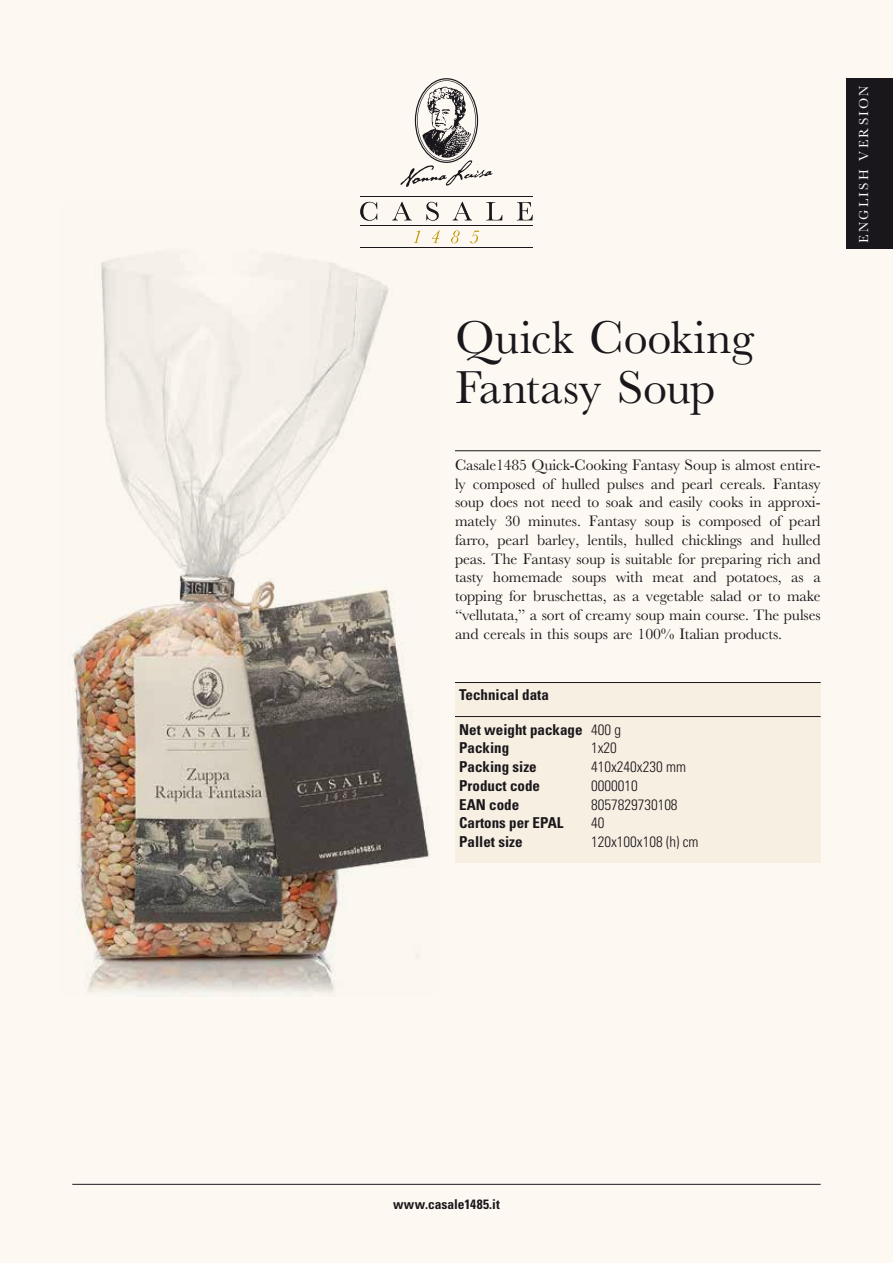
<style>
.page{position:relative;width:893px;height:1263px;background:#fdf9f2}
.page>*{position:absolute;margin:0;border:0;box-sizing:border-box;transform-origin:0 0}
.t1{font:48px/50.1px "M Baskerville";letter-spacing:-.005em;color:#1a171c}
.t2{font:15.75px/18.8px "M Baskerville";letter-spacing:-.01em;color:#1a171c;text-align:justify}
.t3{font:700 condensed 15px/18.8px "Univers";color:#1a171c}
.t4{font:300 condensed 15px "Univers";color:#1a171c}
.t5{font:700 condensed 13.5px "Univers";letter-spacing:.005em;color:#1a171c}
.t6{font:13.5px "M Baskerville";letter-spacing:.16em;color:#fff}
.s1{font-weight:300}
</style>
<div class="page">
<img style="left:72px;top:202px;width:366px;height:792px">
<svg style="left:360px;top:202px;width:17px;height:19px"></svg>
<svg style="left:392px;top:202px;width:20px;height:18px"></svg>
<svg style="left:426px;top:202px;width:13px;height:19px"></svg>
<svg style="left:452px;top:202px;width:20px;height:18px"></svg>
<svg style="left:486px;top:202px;width:16px;height:18px"></svg>
<svg style="left:517px;top:202px;width:16px;height:18px"></svg>
<svg style="left:413px;top:230px;width:7px;height:13px"></svg>
<svg style="left:432px;top:230px;width:8px;height:13px"></svg>
<svg style="left:451px;top:230px;width:9px;height:13px"></svg>
<svg style="left:470px;top:231px;width:9px;height:12px"></svg>
<hr style="left:360px;top:248px;width:173px;height:1px;background:#1a171c">
<hr style="left:360px;top:225px;width:173px;height:1px;background:#1a171c">
<hr style="left:360px;top:196px;width:173px;height:1px;background:#1a171c">
<svg style="left:400px;top:78px;width:93px;height:109px"></svg>
<hr style="left:455px;top:450px;width:366px;height:1px;background:#1a171c">
<hr style="left:72px;top:1184px;width:749px;height:1px;background:#1a171c">
<div style="left:846px;top:78px;width:47px;height:170px;background:#1a171c"></div>
<div style="left:455px;top:682px;width:366px;height:181px;background:#f7efe2"></div>
<hr style="left:455px;top:716px;width:366px;height:1px;background:#1a171c">
<hr style="left:455px;top:682px;width:366px;height:1px;background:#1a171c">
<h1 class="t1" style="left:455px;top:312px;width:300px">Quick Cooking<br>Fantasy Soup</h1>
<p class="t2" style="left:455px;top:455px;width:367px">Casale1485 Quick-Cooking Fantasy Soup is almost entire&shy;ly composed of hulled pulses and pearl cereals. Fantasy soup does not need to soak and easily cooks in approxi&shy;mately 30 minutes. Fantasy soup is composed of pearl farro, pearl barley, lentils, hulled chicklings and hulled peas. The Fantasy soup is suitable for preparing rich and tasty homemade soups with meat and potatoes, as a topping for bruschettas, as a vegetable salad or to make “vellutata,” a sort of creamy soup main course. The pulses and cereals in this soups are 100% Italian products.</p>
<p class="t3" style="left:459px;top:685px;width:91px">Technical data</p>
<p class="t3" style="left:459px;top:720px;width:163px">Net weight package <span class="s1">400 g<br></span>Packing</p>
<p class="t4" style="left:591px;top:739px;width:27px">1x20</p>
<p class="t3" style="left:459px;top:757px;width:79px">Packing size</p>
<p class="t4" style="left:591px;top:758px;width:96px">410x240x230 mm</p>
<p class="t3" style="left:459px;top:776px;width:82px">Product code</p>
<p class="t4" style="left:591px;top:776px;width:48px">0000010</p>
<p class="t3" style="left:459px;top:795px;width:61px">EAN code</p>
<p class="t4" style="left:591px;top:795px;width:88px">8057829730108</p>
<p class="t3" style="left:459px;top:813px;width:106px">Cartons per EPAL</p>
<p class="t4" style="left:591px;top:814px;width:15px">40</p>
<p class="t3" style="left:459px;top:832px;width:65px">Pallet size</p>
<p class="t4" style="left:591px;top:833px;width:109px">120x100x108 (h) cm</p>
<p class="t6" style="left:856px;top:243px;width:158px;rotate:-90deg">ENGLISH VERSION</p>
<p class="t5" style="left:393px;top:1196px;width:108px">www.casale1485.it</p>
</div>
